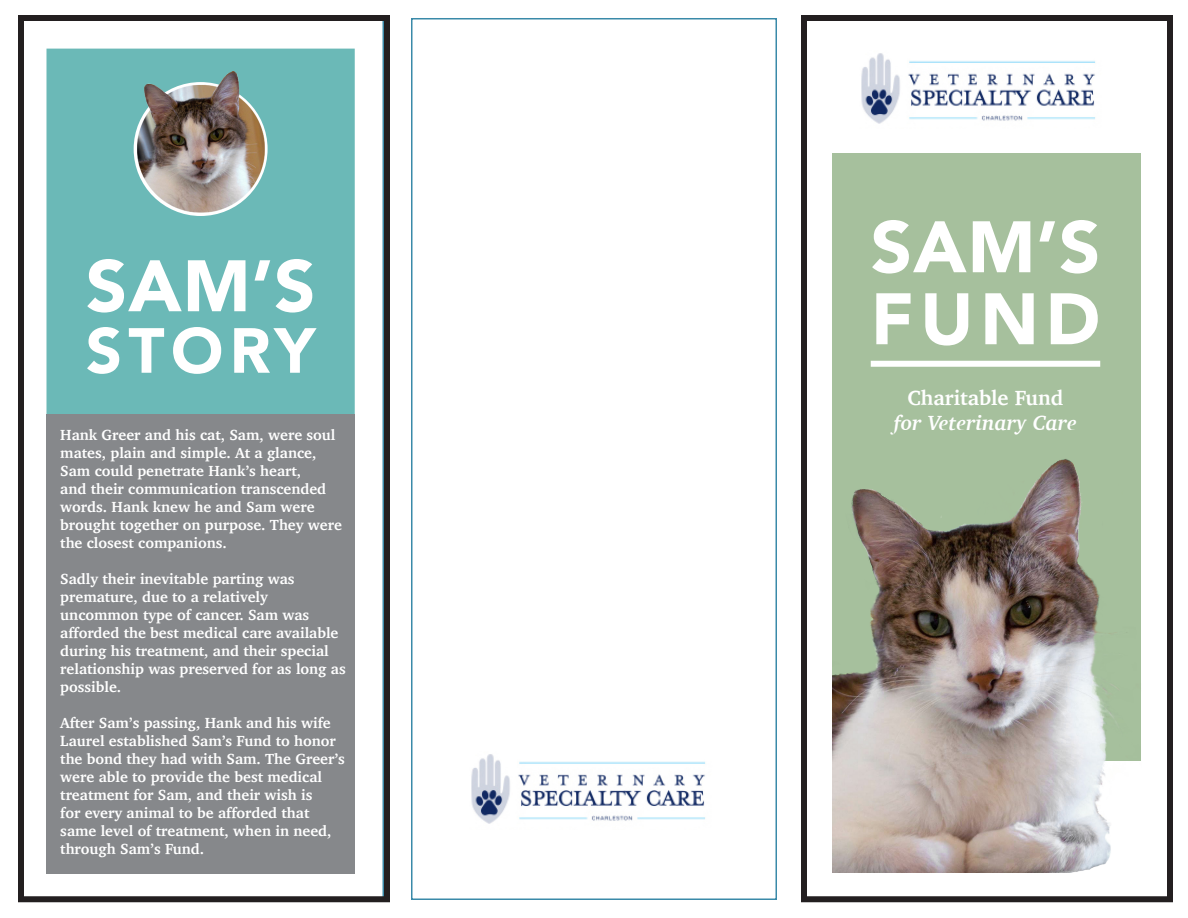
<style>
.page{position:relative;width:1188px;height:918px;background:#fff}
.page>*{position:absolute;margin:0;border:0;box-sizing:border-box;transform-origin:0 0}
.t1{font:900 72px/72px "Avenir";letter-spacing:.015em;color:#fff}
.t2{font:900 63px "Avenir";letter-spacing:.1em;color:#fff}
.t3{font:italic 700 21px "Charter";color:#fff}
.t4{font:700 21px "Charter";color:#fff}
.t5{font:700 15px/18px "Charter";color:#fff}
</style>
<div class="page">
<div style="left:833px;top:153px;width:308px;height:607px;background:#a6c09d"></div>
<div style="left:411px;top:18px;width:366px;height:882px;border:2px solid #3a8aa9"></div>
<img style="left:833px;top:459px;width:308px;height:414px">
<div style="left:871px;top:361px;width:229px;height:6px;background:#fff"></div>
<div style="left:801px;top:15px;width:372px;height:887px;border:6px solid #231f20"></div>
<img style="left:861px;top:53px;width:235px;height:71px">
<div style="left:46px;top:49px;width:309px;height:365px;background:#6bb9b7;border:2px solid #6bb9b7"></div>
<div style="left:18px;top:15px;width:372px;height:887px;border:6px solid #231f20"></div>
<div style="left:46px;top:414px;width:309px;height:459px;background:#86888b"></div>
<img style="left:471px;top:754px;width:234px;height:70px">
<img style="left:136px;top:71px;width:130px;height:145px">
<p class="t1" style="left:86px;top:248px;width:231px">SAM’S</p>
<p class="t2" style="left:86px;top:297px;width:231px">STORY</p>
<p class="t5" style="left:60px;top:426px;width:283px">Hank Greer and his cat, Sam, were soul mates, plain and simple. At a glance, Sam could penetrate Hank’s heart,<br>and their communication transcended words. Hank knew he and Sam were brought together on purpose. They were the closest companions.</p>
<p class="t5" style="left:60px;top:570px;width:287px">Sadly their inevitable parting was premature, due to a relatively uncommon type of cancer. Sam was afforded the best medical care available during his treatment, and their special relationship was preserved for as long as possible.</p>
<p class="t5" style="left:60px;top:714px;width:286px">After Sam’s passing, Hank and his wife Laurel established Sam’s Fund to honor the bond they had with Sam. The Greer’s were able to provide the best medical treatment for Sam, and their wish is<br>for every animal to be afforded that same level of treatment, when in need, through Sam’s Fund.</p>
<p class="t1" style="left:871px;top:209px;width:231px">SAM’S<br>FUND</p>
<p class="t4" style="left:908px;top:379px;width:157px">Charitable Fund</p>
<p class="t3" style="left:894px;top:405px;width:185px">for Veterinary Care</p>
</div>
